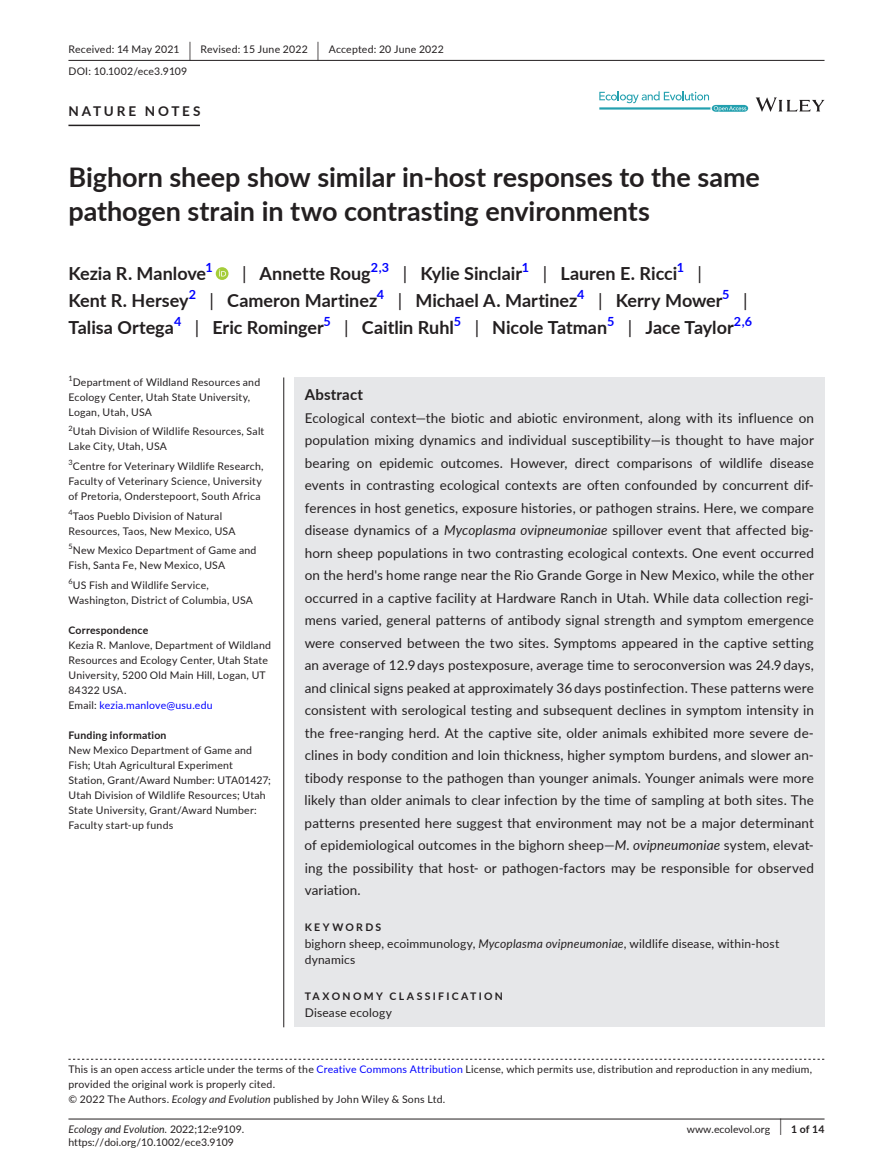
<style>
.page{position:relative;width:893px;height:1174px;background:#fff}
.page>*{position:absolute;margin:0;border:0;box-sizing:border-box;transform-origin:0 0}
.t1{font:700 27px/34.5px "Lato";color:#231f20}
.t2{font:700 18px "Lato";color:#231f20}
.t3{font:18px "Lato";color:#231f20}
.t4{font:700 15px "Lato";letter-spacing:.015em;color:#231f20}
.t5{font:13.5px/22.5px "Lato";letter-spacing:.01em;color:#231f20;text-align:justify}
.t6{font:700 13.5px "Lato";letter-spacing:.21em;color:#231f20}
.t7{font:700 12.6px "Lato";color:#00f}
.t8{font:12px/16.5px "Lato";letter-spacing:.015em;color:#231f20}
.t9{font:10.5px/15px "Lato";letter-spacing:.02em;color:#231f20}
.t10{font:10.5px "Lato";color:#231f20}
.t11{font:700 10.5px "Lato";letter-spacing:.025em;color:#231f20}
.t12{font:italic 10.5px "Lato";color:#231f20}
.t13{font:700 10.5px "Lato";letter-spacing:.22em;color:#231f20}
.t14{font:7.35px "Lato";color:#231f20}
.s1{font-size:19.65px}
.s2{font-weight:400}
.s3{color:#00f}
.s4{font-style:italic}
.s5{font-style:normal}
.s6{font-weight:400;font-size:17.4px}
</style>
<div class="page">
<hr style="left:68px;top:1118px;width:756px;height:1px;background:#231f20">
<svg style="left:756px;top:97px;width:68px;height:15px"></svg>
<svg style="left:599px;top:91px;width:149px;height:21px"></svg>
<hr style="left:68px;top:60px;width:756px;height:1px;background:#231f20">
<hr style="left:68px;top:125px;width:132px;height:1px;background:#231f20">
<svg style="left:216px;top:267px;width:12px;height:13px"></svg>
<svg style="left:219px;top:269px;width:7px;height:7px"></svg>
<svg style="left:68px;top:1058px;width:756px;height:1px"></svg>
<div style="left:294px;top:377px;width:530px;height:650px;background:#e6e7e9"></div>
<hr style="left:283px;top:377px;width:1px;height:650px;background:#231f20">
<p class="t9" style="left:68px;top:38px;width:377px;line-height:21.8px">Received: 14 May 2021 <span class="s1">|</span> Revised: 15 June 2022 <span class="s1">|</span> Accepted: 20 June 2022<br>DOI: 10.1002/ece3.9109</p>
<p class="t6" style="left:68px;top:101px;width:133px">NATURE NOTES</p>
<h1 class="t1" style="left:68px;top:159px;width:693px">Bighorn sheep show similar in-host responses to the same pathogen strain in two contrasting environments</h1>
<h2 class="t2" style="left:68px;top:260px;width:139px">Kezia R. Manlove</h2>
<p class="t7" style="left:205px;top:258px;width:9px">1</p>
<h2 class="t2" style="left:242px;top:260px;width:130px"><span class="s2">|</span> Annette Roug</h2>
<p class="t7" style="left:371px;top:258px;width:20px">2,3</p>
<h2 class="t2" style="left:403px;top:260px;width:121px"><span class="s2">|</span> Kylie Sinclair</h2>
<p class="t7" style="left:522px;top:258px;width:9px">1</p>
<h2 class="t2" style="left:543px;top:260px;width:136px"><span class="s2">|</span> Lauren E. Ricci</h2>
<p class="t7" style="left:677px;top:258px;width:9px">1</p>
<h2 class="t3" style="left:697px;top:260px;width:6px">|</h2>
<h2 class="t2" style="left:68px;top:287px;width:122px">Kent R. Hersey</h2>
<p class="t7" style="left:189px;top:285px;width:9px">2</p>
<h2 class="t2" style="left:210px;top:287px;width:169px"><span class="s2">|</span> Cameron Martinez</h2>
<p class="t7" style="left:377px;top:285px;width:9px">4</p>
<h2 class="t2" style="left:398px;top:287px;width:181px"><span class="s2">|</span> Michael A. Martinez</h2>
<p class="t7" style="left:577px;top:285px;width:9px">4</p>
<h2 class="t2" style="left:598px;top:287px;width:126px"><span class="s2">|</span> Kerry Mower</h2>
<p class="t7" style="left:722px;top:285px;width:9px">5</p>
<h2 class="t3" style="left:743px;top:287px;width:6px">|</h2>
<h2 class="t2" style="left:68px;top:314px;width:107px">Talisa Ortega</h2>
<p class="t7" style="left:174px;top:312px;width:9px">4</p>
<h2 class="t2" style="left:195px;top:314px;width:130px"><span class="s2">|</span> Eric Rominger</h2>
<p class="t7" style="left:323px;top:312px;width:9px">5</p>
<h2 class="t2" style="left:344px;top:314px;width:111px"><span class="s2">|</span> Caitlin Ruhl</h2>
<p class="t7" style="left:454px;top:312px;width:9px">5</p>
<h2 class="t2" style="left:475px;top:314px;width:134px"><span class="s2">|</span> Nicole Tatman</h2>
<p class="t7" style="left:607px;top:312px;width:9px">5</p>
<h2 class="t2" style="left:628px;top:314px;width:107px"><span class="s2">|</span> Jace Taylor</h2>
<p class="t7" style="left:734px;top:312px;width:20px">2,6</p>
<p class="t14" style="left:68px;top:373px;width:6px">1</p>
<p class="t9" style="left:68px;top:374px;width:193px;text-indent:4px">Department of Wildland Resources and<br>Ecology Center, Utah State University,<br>Logan, Utah, USA</p>
<p class="t9" style="left:68px;top:424px;width:197px"><sup>2</sup>Utah Division of Wildlife Resources, Salt<br>Lake City, Utah, USA</p>
<p class="t9" style="left:68px;top:458px;width:197px"><sup>3</sup>Centre for Veterinary Wildlife Research,<br>Faculty of Veterinary Science, University of Pretoria, Onderstepoort, South Africa</p>
<p class="t9" style="left:68px;top:508px;width:169px"><sup>4</sup>Taos Pueblo Division of Natural<br>Resources, Taos, New Mexico, USA</p>
<p class="t9" style="left:68px;top:542px;width:189px"><sup>5</sup>New Mexico Department of Game and<br>Fish, Santa Fe, New Mexico, USA</p>
<p class="t9" style="left:68px;top:577px;width:186px"><sup>6</sup>US Fish and Wildlife Service,<br>Washington, District of Columbia, USA</p>
<p class="t11" style="left:68px;top:622px;width:81px">Correspondence</p>
<p class="t9" style="left:68px;top:637px;width:204px">Kezia R. Manlove, Department of Wildland Resources and Ecology Center, Utah State University, 5200 Old Main Hill, Logan, UT 84322 USA.<br>Email: <span class="s3">kezia.manlove@usu.edu</span></p>
<p class="t11" style="left:68px;top:727px;width:100px">Funding information</p>
<p class="t9" style="left:68px;top:742px;width:204px">New Mexico Department of Game and Fish; Utah Agricultural Experiment Station, Grant/Award Number: UTA01427; Utah Division of Wildlife Resources; Utah State University, Grant/Award Number:<br>Faculty start-up funds</p>
<p class="t4" style="left:305px;top:383px;width:60px">Abstract</p>
<p class="t5" style="left:305px;top:406px;width:511px">Ecological context—the biotic and abiotic environment, along with its influence on population mixing dynamics and individual susceptibility—is thought to have major bearing on epidemic outcomes. However, direct comparisons of wildlife disease events in contrasting ecological contexts are often confounded by concurrent dif&shy;ferences in host genetics, exposure histories, or pathogen strains. Here, we compare disease dynamics of a <span class="s4">Mycoplasma ovipneumoniae</span> spillover event that affected big&shy;horn sheep populations in two contrasting ecological contexts. One event occurred on the herd's home range near the Rio Grande Gorge in New Mexico, while the other occurred in a captive facility at Hardware Ranch in Utah. While data collection regi&shy;mens varied, general patterns of antibody signal strength and symptom emergence were conserved between the two sites. Symptoms appeared in the captive setting an average of 12.9 days postexposure, average time to seroconversion was 24.9 days, and clinical signs peaked at approximately 36 days postinfection. These patterns were consistent with serological testing and subsequent declines in symptom intensity in the free-ranging herd. At the captive site, older animals exhibited more severe de&shy;clines in body condition and loin thickness, higher symptom burdens, and slower an&shy;tibody response to the pathogen than younger animals. Younger animals were more likely than older animals to clear infection by the time of sampling at both sites. The patterns presented here suggest that environment may not be a major determinant of epidemiological outcomes in the bighorn sheep—<span class="s4">M. ovipneumoniae</span> system, elevat&shy;ing the possibility that host- or pathogen-factors may be responsible for observed variation.</p>
<p class="t13" style="left:305px;top:919px;width:78px">KEYWORDS</p>
<p class="t8" style="left:305px;top:934px;width:476px">bighorn sheep, ecoimmunology, <span class="s4">Mycoplasma ovipneumoniae</span>, wildlife disease, within-host dynamics</p>
<p class="t13" style="left:305px;top:988px;width:200px">TAXONOMY CLASSIFICATION</p>
<p class="t8" style="left:305px;top:1003px;width:89px">Disease ecology</p>
<p class="t9" style="left:68px;top:1061px;width:745px">This is an open access article under the terms of the <span class="s3">Creative Commons Attribution</span> License, which permits use, distribution and reproduction in any medium, provided the original work is properly cited.<br>© 2022 The Authors. <span class="s4">Ecology and Evolution</span> published by John Wiley &amp; Sons Ltd.</p>
<p class="t12" style="left:68px;top:1121px;width:177px">Ecology and Evolution. <span class="s5">2022;12:e9109.</span></p>
<p class="t11" style="left:779px;top:1121px;width:46px"><span class="s6">|</span> 1 of 14</p>
<p class="t10" style="left:68px;top:1135px;width:167px">https://doi.org/10.1002/ece3.9109</p>
<p class="t10" style="left:687px;top:1121px;width:85px">www.ecolevol.org</p>
</div>
